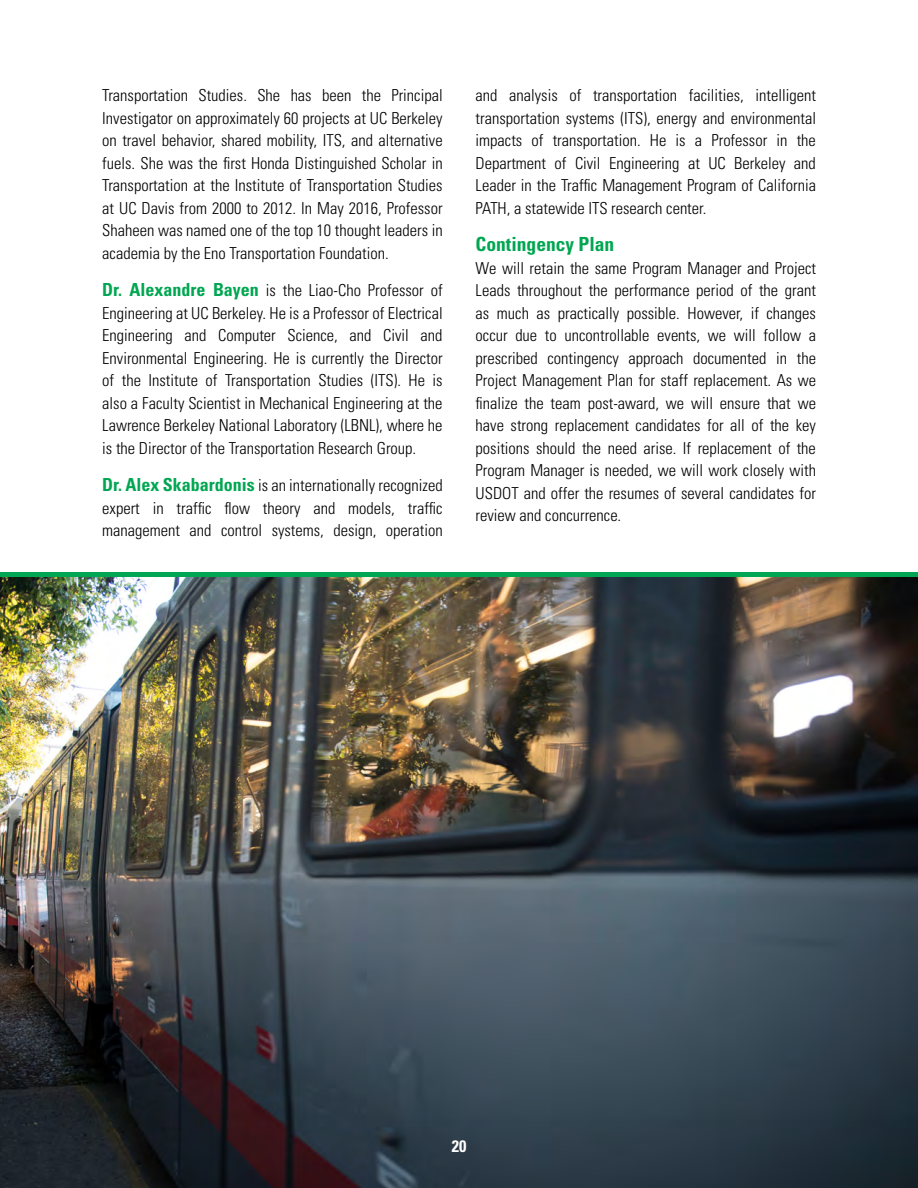
<style>
.page{position:relative;width:918px;height:1188px;background:#fff}
.page>*{position:absolute;margin:0;border:0;box-sizing:border-box;transform-origin:0 0}
.t1{font:700 condensed 19.5px "Univers";color:#00a651}
.t2{font:300 condensed 16.5px/22.5px "Univers";color:#000;text-align:justify}
.t3{font:700 condensed 16.5px "Univers";color:#fff}
.s1{font-weight:700;font-size:18px;color:#00a651}
</style>
<div class="page">
<img style="left:0;top:577px;width:918px;height:611px">
<div style="left:0;top:572px;width:918px;height:5px;background:#00a651"></div>
<p class="t2" style="left:102px;top:84px;width:342px">Transportation Studies. She has been the Principal Investigator on approximately 60 projects at UC Berkeley on travel behavior, shared mobility, ITS, and alternative fuels. She was the first Honda Distinguished Scholar in Transportation at the Institute of Transportation Studies at UC Davis from 2000 to 2012. In May 2016, Professor Shaheen was named one of the top 10 thought leaders in academia by the Eno Transportation Foundation.</p>
<p class="t2" style="left:102px;top:279px;width:342px"><span class="s1">Dr. Alexandre Bayen</span> is the Liao-Cho Professor of Engineering at UC Berkeley. He is a Professor of Electrical Engineering and Computer Science, and Civil and Environmental Engineering. He is currently the Director of the Institute of Transportation Studies (ITS). He is also a Faculty Scientist in Mechanical Engineering at the Lawrence Berkeley National Laboratory (LBNL), where he is the Director of the Transportation Research Group.</p>
<p class="t2" style="left:102px;top:474px;width:342px"><span class="s1">Dr. Alex Skabardonis</span> is an internationally recognized expert in traffic flow theory and models, traffic management and control systems, design, operation</p>
<p class="t2" style="left:476px;top:84px;width:342px">and analysis of transportation facilities, intelligent transportation systems (ITS), energy and environmental impacts of transportation. He is a Professor in the Department of Civil Engineering at UC Berkeley and Leader in the Traffic Management Program of California PATH, a statewide ITS research center.</p>
<p class="t1" style="left:476px;top:232px;width:140px">Contingency Plan</p>
<p class="t2" style="left:476px;top:257px;width:342px">We will retain the same Program Manager and Project Leads throughout the performance period of the grant as much as practically possible. However, if changes occur due to uncontrollable events, we will follow a prescribed contingency approach documented in the Project Management Plan for staff replacement. As we finalize the team post-award, we will ensure that we have strong replacement candidates for all of the key positions should the need arise. If replacement of the Program Manager is needed, we will work closely with USDOT and offer the resumes of several candidates for review and concurrence.</p>
<p class="t3" style="left:452px;top:1136px;width:16px">20</p>
</div>
